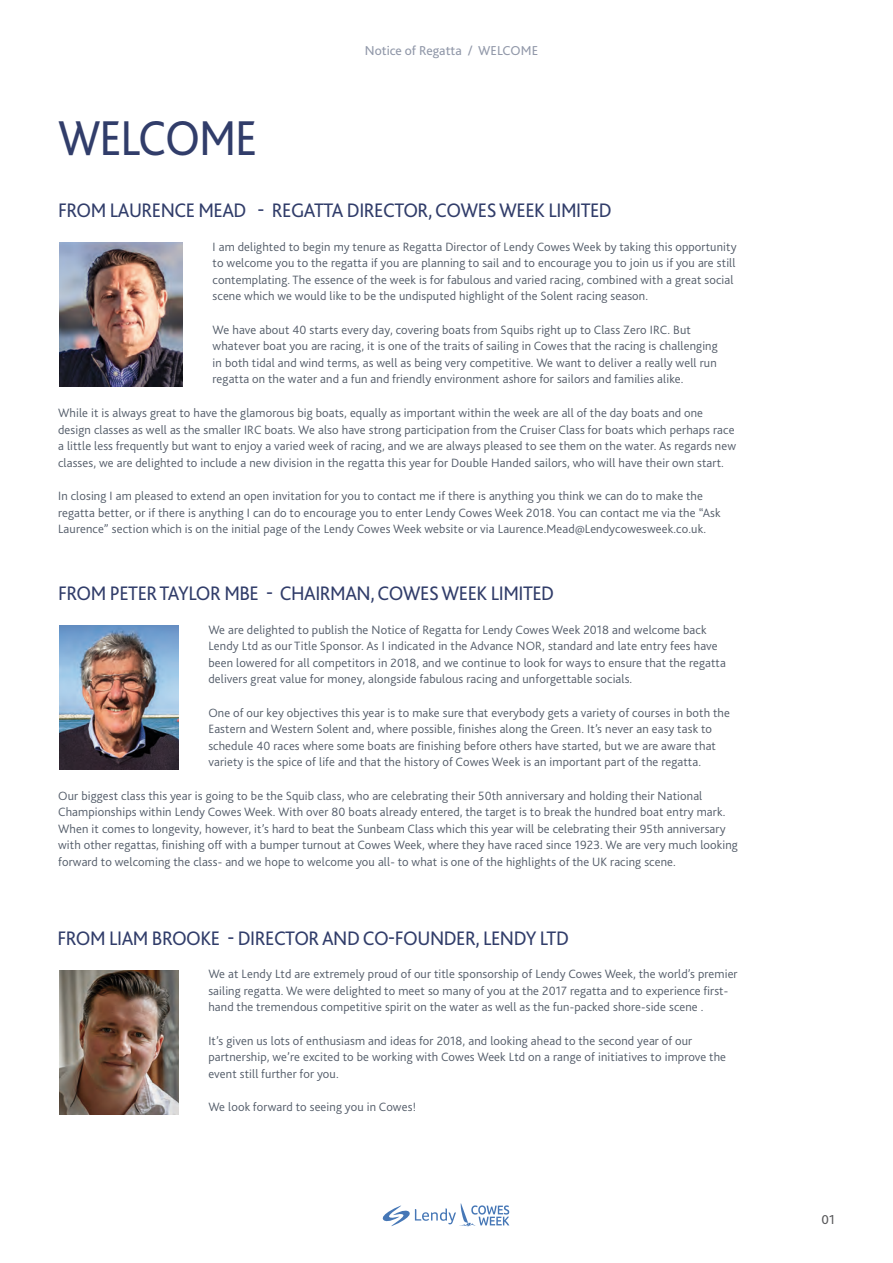
<style>
.page{position:relative;width:893px;height:1263px;background:#fff}
.page>*{position:absolute;margin:0;border:0;box-sizing:border-box;transform-origin:0 0}
.t1{font:51.15px "Bliss 2";letter-spacing:-.025em;color:#313d6a;scale:.91 1}
.t2{font:20.4px "Bliss 2";letter-spacing:-.025em;color:#313d6a;scale:.95 1}
.t3{font:13.5px "Bliss 2";color:#9198a9}
.t4{font:13.5px "Bliss 2";color:#58585a}
.t5{font:300 12.6px/16.5px "Bliss 2";letter-spacing:.01em;color:#525b68}
</style>
<div class="page">
<svg style="left:383px;top:1203px;width:126px;height:23px"></svg>
<img style="left:60px;top:625px;width:119px;height:145px">
<img style="left:60px;top:242px;width:123px;height:145px">
<img style="left:60px;top:970px;width:119px;height:145px">
<h1 class="t1" style="left:58px;top:106px;width:221px">WELCOME</h1>
<p class="t3" style="left:365px;top:42px;width:175px">Notice of Regatta / WELCOME</p>
<h2 class="t2" style="left:58px;top:198px;width:584px">FROM LAURENCE MEAD - REGATTA DIRECTOR, COWES WEEK LIMITED</h2>
<p class="t5" style="left:213px;top:238px;width:525px">I am delighted to begin my tenure as Regatta Director of Lendy Cowes Week by taking this opportunity to welcome you to the regatta if you are planning to sail and to encourage you to join us if you are still contemplating. The essence of the week is for fabulous and varied racing, combined with a great social scene which we would like to be the undisputed highlight of the Solent racing season.</p>
<p class="t5" style="left:213px;top:321px;width:507px">We have about 40 starts every day, covering boats from Squibs right up to Class Zero IRC. But whatever boat you are racing, it is one of the traits of sailing in Cowes that the racing is challenging in both tidal and wind terms, as well as being very competitive. We want to deliver a really well run regatta on the water and a fun and friendly environment ashore for sailors and families alike.</p>
<p class="t5" style="left:58px;top:404px;width:679px">While it is always great to have the glamorous big boats, equally as important within the week are all of the day boats and one design classes as well as the smaller IRC boats. We also have strong participation from the Cruiser Class for boats which perhaps race a little less frequently but want to enjoy a varied week of racing, and we are always pleased to see them on the water. As regards new classes, we are delighted to include a new division in the regatta this year for Double Handed sailors, who will have their own start.</p>
<p class="t5" style="left:58px;top:487px;width:664px">In closing I am pleased to extend an open invitation for you to contact me if there is anything you think we can do to make the regatta better, or if there is anything I can do to encourage you to enter Lendy Cowes Week 2018. You can contact me via the “Ask<br>Laurence” section which is on the initial page of the Lendy Cowes Week website or via Laurence.Mead@Lendycowesweek.co.uk.</p>
<h2 class="t2" style="left:58px;top:581px;width:524px">FROM PETER TAYLOR MBE - CHAIRMAN, COWES WEEK LIMITED</h2>
<p class="t5" style="left:208px;top:621px;width:519px">We are delighted to publish the Notice of Regatta for Lendy Cowes Week 2018 and welcome back Lendy Ltd as our Title Sponsor. As I indicated in the Advance NOR, standard and late entry fees have been lowered for all competitors in 2018, and we continue to look for ways to ensure that the regatta delivers great value for money, alongside fabulous racing and unforgettable socials.</p>
<p class="t5" style="left:208px;top:704px;width:523px">One of our key objectives this year is to make sure that everybody gets a variety of courses in both the Eastern and Western Solent and, where possible, finishes along the Green. It’s never an easy task to schedule 40 races where some boats are finishing before others have started, but we are aware that variety is the spice of life and that the history of Cowes Week is an important part of the regatta.</p>
<p class="t5" style="left:58px;top:787px;width:681px">Our biggest class this year is going to be the Squib class, who are celebrating their 50th anniversary and holding their National Championships within Lendy Cowes Week. With over 80 boats already entered, the target is to break the hundred boat entry mark.<br>When it comes to longevity, however, it’s hard to beat the Sunbeam Class which this year will be celebrating their 95th anniversary with other regattas, finishing off with a bumper turnout at Cowes Week, where they have raced since 1923. We are very much looking forward to welcoming the class- and we hope to welcome you all- to what is one of the highlights of the UK racing scene.</p>
<h2 class="t2" style="left:57px;top:925px;width:540px">FROM LIAM BROOKE - DIRECTOR AND CO-FOUNDER, LENDY LTD</h2>
<p class="t5" style="left:208px;top:965px;width:531px">We at Lendy Ltd are extremely proud of our title sponsorship of Lendy Cowes Week, the world’s premier sailing regatta. We were delighted to meet so many of you at the 2017 regatta and to experience first&shy;hand the tremendous competitive spirit on the water as well as the fun-packed shore-side scene .</p>
<p class="t5" style="left:208px;top:1032px;width:519px">It’s given us lots of enthusiasm and ideas for 2018, and looking ahead to the second year of our partnership, we’re excited to be working with Cowes Week Ltd on a range of initiatives to improve the event still further for you.</p>
<p class="t5" style="left:208px;top:1098px;width:209px">We look forward to seeing you in Cowes!</p>
<p class="t4" style="left:822px;top:1211px;width:15px">01</p>
</div>
